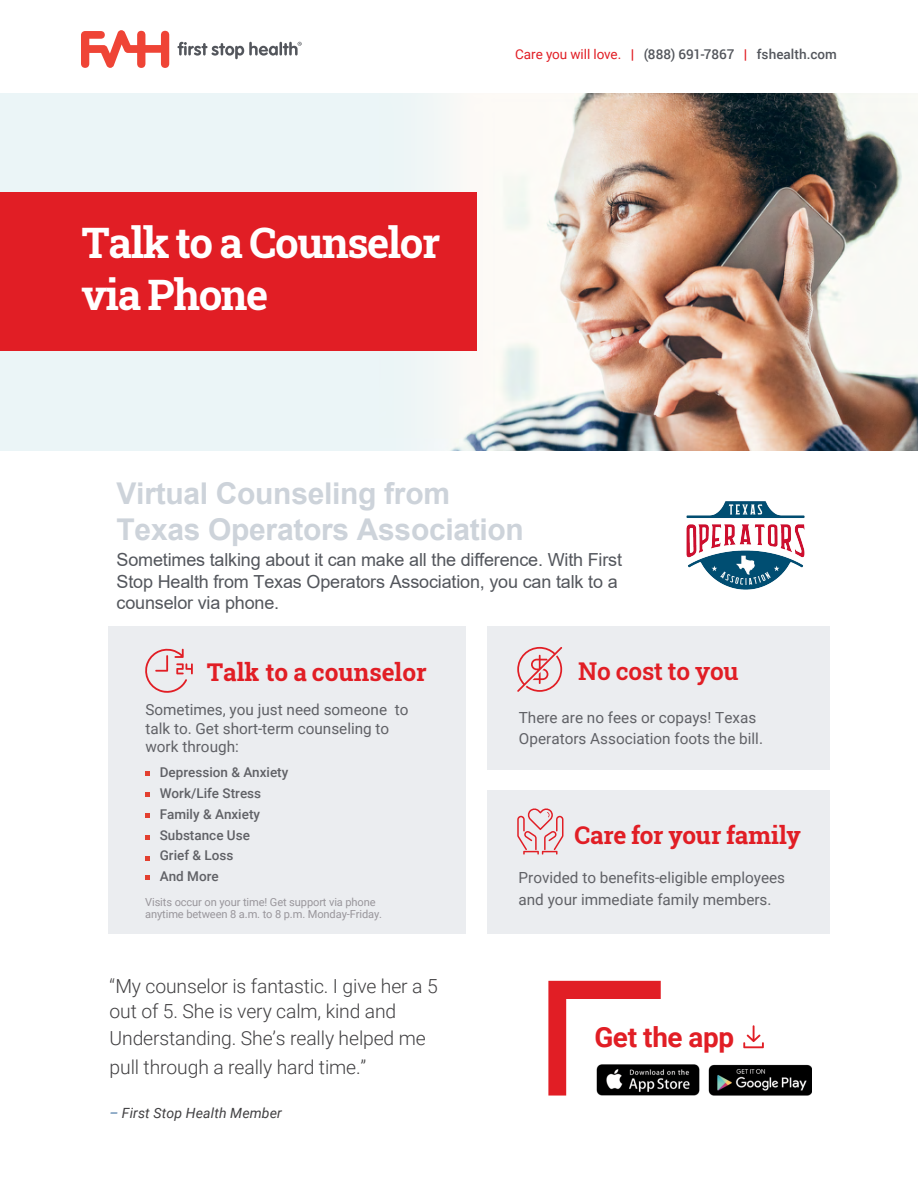
<style>
.page{position:relative;width:918px;height:1188px;background:#fff}
.page>*{position:absolute;margin:0;border:0;box-sizing:border-box;transform-origin:0 0}
.t1{font:700 42px/52.5px "Roboto Slab";letter-spacing:-.035em;color:#fff}
.t2{font:700 30px/36px "Arial";letter-spacing:-.01em;color:#cdd3da}
.t3{font:700 27.9px "Roboto";letter-spacing:-.015em;color:#e11e25}
.t4{font:700 24.45px "Roboto Slab";color:#e11e25}
.t5{font:600 24.45px "Roboto Slab";letter-spacing:-.005em;color:#e11e25}
.t6{font:300 19.35px/25.2px "Roboto";letter-spacing:-.005em;color:#414042}
.t7{font:18px/21.6px "Arial";letter-spacing:-.01em;color:#53565c}
.t8{font:15.3px/18.3px "Roboto";color:#606166}
.t9{font:italic 14.1px "Roboto";letter-spacing:.01em;color:#414042}
.t10{font:500 13.5px/20.7px "Roboto";color:#606166}
.t11{font:500 13.5px "Roboto";color:#53565c}
.t12{font:11.1px/12.3px "Roboto";letter-spacing:-.01em;color:#99969b}
.s1{font-weight:400;color:#e11e25}
.s2{font-weight:900;color:#e11e25}
.s3{color:#4070a0}
</style>
<div class="page">
<div style="left:108px;top:626px;width:358px;height:308px;background:#ebedf0"></div>
<div style="left:0;top:93px;width:918px;height:358px;background:#ebf5f7"></div>
<img style="left:367px;top:93px;width:551px;height:358px">
<svg style="left:81px;top:30px;width:88px;height:38px"></svg>
<svg style="left:177px;top:42px;width:125px;height:17px"></svg>
<div style="left:0;top:193px;width:476px;height:158px;background:#e11e25"></div>
<img style="left:661px;top:1064px;width:151px;height:32px">
<svg style="left:548px;top:981px;width:113px;height:115px"></svg>
<svg style="left:743px;top:1025px;width:21px;height:23px"></svg>
<div style="left:487px;top:626px;width:342px;height:144px;background:#ebedf0"></div>
<div style="left:487px;top:790px;width:342px;height:144px;background:#ebedf0"></div>
<svg style="left:145px;top:771px;width:5px;height:5px"></svg>
<svg style="left:145px;top:792px;width:5px;height:5px"></svg>
<svg style="left:145px;top:813px;width:5px;height:5px"></svg>
<svg style="left:145px;top:835px;width:5px;height:5px"></svg>
<svg style="left:145px;top:856px;width:5px;height:5px"></svg>
<svg style="left:517px;top:647px;width:45px;height:45px;background:#e8bdc1"></svg>
<svg style="left:145px;top:648px;width:48px;height:45px;background:#e9cace"></svg>
<svg style="left:517px;top:808px;width:46px;height:47px;background:#e8c3c7"></svg>
<svg style="left:145px;top:875px;width:5px;height:5px"></svg>
<img style="left:686px;top:501px;width:119px;height:89px">
<h1 class="t1" style="left:81px;top:215px;width:360px">Talk to a Counselor via Phone</h1>
<p class="t11" style="left:515px;top:44px;width:323px"><span class="s1">Care you will love.</span> <span class="s2">|</span> (888) 691-7867 <span class="s2">|</span> fshealth.com</p>
<h2 class="t2" style="left:117px;top:475px;width:409px">Virtual Counseling from<br>Texas Operators Association</h2>
<p class="t7" style="left:117px;top:549px;width:507px">Sometimes talking about it can make all the difference. With First<br>Stop Health from Texas Operators Association, you can talk to a counselor via phone.</p>
<h3 class="t4" style="left:207px;top:655px;width:222px">Talk to a counselor</h3>
<p class="t8" style="left:145px;top:700px;width:265px">Sometimes, you just need someone to talk to. Get short-term counseling to work through:</p>
<p class="t10" style="left:160px;top:762px;width:130px">Depression &amp; Anxiety<br>Work/Life Stress<br>Family &amp; Anxiety<br>Substance Use<br>Grief &amp; Loss<br>And More</p>
<p class="t12" style="left:145px;top:896px;width:238px">Visits occur on your time! Get support via phone anytime between 8 a.m. to 8 p.m. Monday-Friday.</p>
<p class="t6" style="left:110px;top:973px;width:330px">“My counselor is fantastic. I give her a 5 out of 5. She is very calm, kind and</p>
<p class="t6" style="left:110px;top:1023px;width:318px;line-height:29px">Understanding. She’s really helped me pull through a really hard time.”</p>
<p class="t9" style="left:110px;top:1103px;width:174px"><span class="s3">–</span> First Stop Health Member</p>
<h3 class="t5" style="left:578px;top:654px;width:162px">No cost to you</h3>
<p class="t8" style="left:519px;top:706px;width:246px;line-height:21.5px">There are no fees or copays! Texas<br>Operators Association foots the bill.</p>
<h3 class="t4" style="left:574px;top:819px;width:228px">Care for your family</h3>
<p class="t8" style="left:519px;top:867px;width:268px;line-height:21.5px">Provided to benefits-eligible employees and your immediate family members.</p>
<h3 class="t3" style="left:594px;top:1018px;width:141px">Get the app</h3>
</div>
